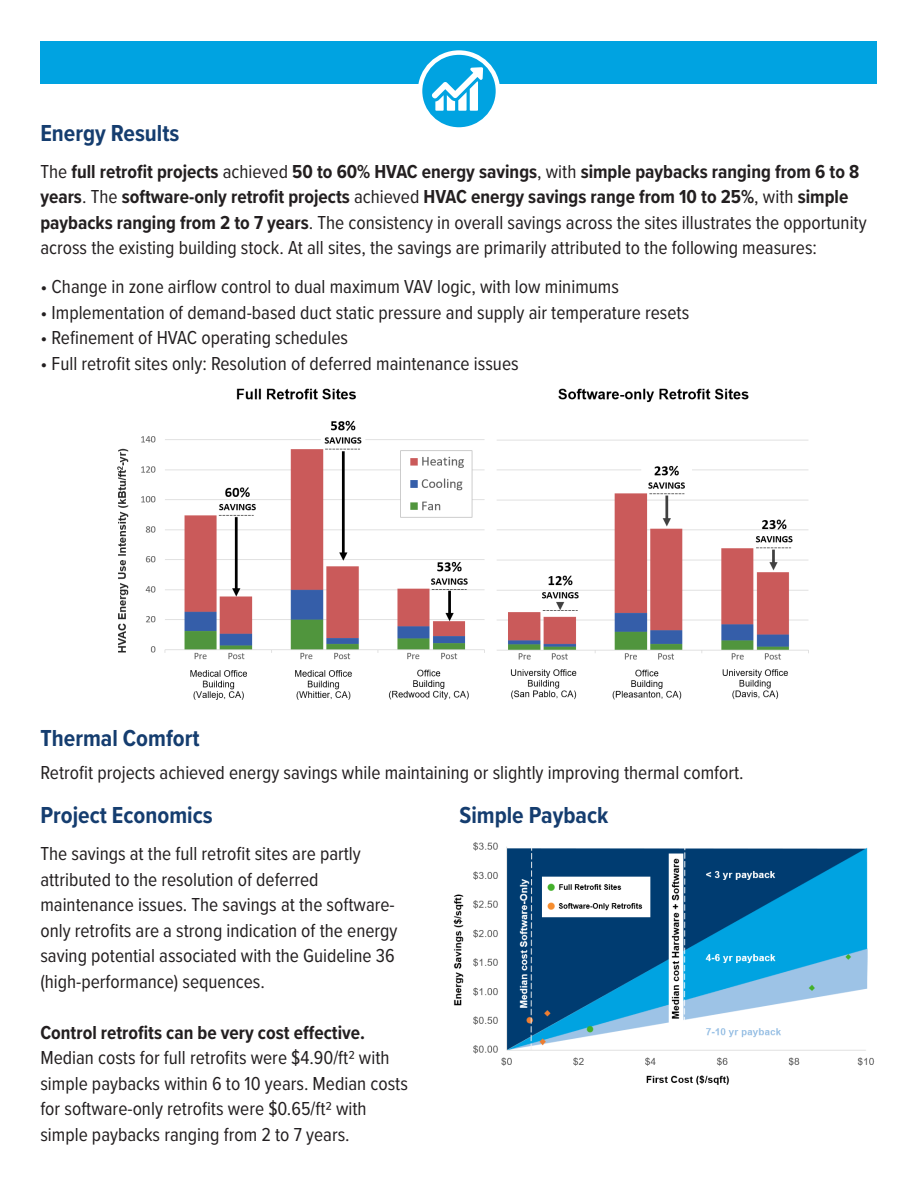
<style>
.page{position:relative;width:918px;height:1188px;background:#fff}
.page>*{position:absolute;margin:0;border:0;box-sizing:border-box;transform-origin:0 0}
.t1{font:700 24px "Proxima Nova Cond";color:#153d6f}
.t2{font:19.5px/25.5px "Proxima Nova Cond";color:#231f20}
.t3{font:700 19.5px "Proxima Nova Cond";color:#231f20}
.s1{font-weight:700}
</style>
<div class="page">
<div style="left:40px;top:41px;width:838px;height:42px;background:#00a3e1"></div>
<svg style="left:420px;top:53px;width:78px;height:77px;fill:#00a3e1"></svg>
<div style="left:418px;top:50px;width:82px;height:82px;border:4px solid #fff;border-radius:50%"></div>
<svg style="left:432px;top:67px;width:51px;height:44px"></svg>
<img style="left:453px;top:842px;width:422px;height:243px">
<img style="left:117px;top:388px;width:692px;height:312px">
<p class="t1" style="left:40px;top:115px;width:141px">Energy Results</p>
<p class="t2" style="left:40px;top:158px;width:828px">The <span class="s1">full retrofit projects</span> achieved <span class="s1">50 to 65% HVAC energy savings</span>, with <span class="s1">simple paybacks ranging from 6 to 8 years</span>. The <span class="s1">software-only retrofit projects</span> achieved <span class="s1">HVAC energy savings range from 10 to 25%</span>, with <span class="s1">simple paybacks ranging from 2 to 7 years</span>. The consistency in overall savings across the sites illustrates the opportunity across the existing building stock. At all sites, the savings are primarily attributed to the following measures:</p>
<p class="t2" style="left:40px;top:273px;width:580px">• Change in zone airflow control to dual maximum VAV logic, with low minimums</p>
<p class="t2" style="left:40px;top:299px;width:650px">• Implementation of demand-based duct static pressure and supply air temperature resets</p>
<p class="t2" style="left:40px;top:324px;width:309px">• Refinement of HVAC operating schedules</p>
<p class="t2" style="left:40px;top:350px;width:480px">• Full retrofit sites only: Resolution of deferred maintenance issues</p>
<p class="t3" style="left:347px;top:157px;width:12px">0</p>
<p class="t1" style="left:40px;top:721px;width:161px">Thermal Comfort</p>
<p class="t2" style="left:40px;top:759px;width:705px">Retrofit projects achieved energy savings while maintaining or slightly improving thermal comfort.</p>
<p class="t1" style="left:40px;top:798px;width:174px">Project Economics</p>
<p class="t2" style="left:40px;top:840px;width:359px">The savings at the full retrofit sites are partly attributed to the resolution of deferred maintenance issues. The savings at the software&shy;only retrofits are a strong indication of the energy saving potential associated with the Guideline 36 (high-performance) sequences.</p>
<p class="t3" style="left:40px;top:1018px;width:326px">Control retrofits can be very cost effective.</p>
<p class="t2" style="left:40px;top:1044px;width:369px">Median costs for full retrofits were $4.90/ft2 with simple paybacks within 6 to 10 years. Median costs for software-only retrofits were $0.65/ft2 with simple paybacks ranging from 2 to 7 years.</p>
<p class="t1" style="left:459px;top:798px;width:150px">Simple Payback</p>
</div>
